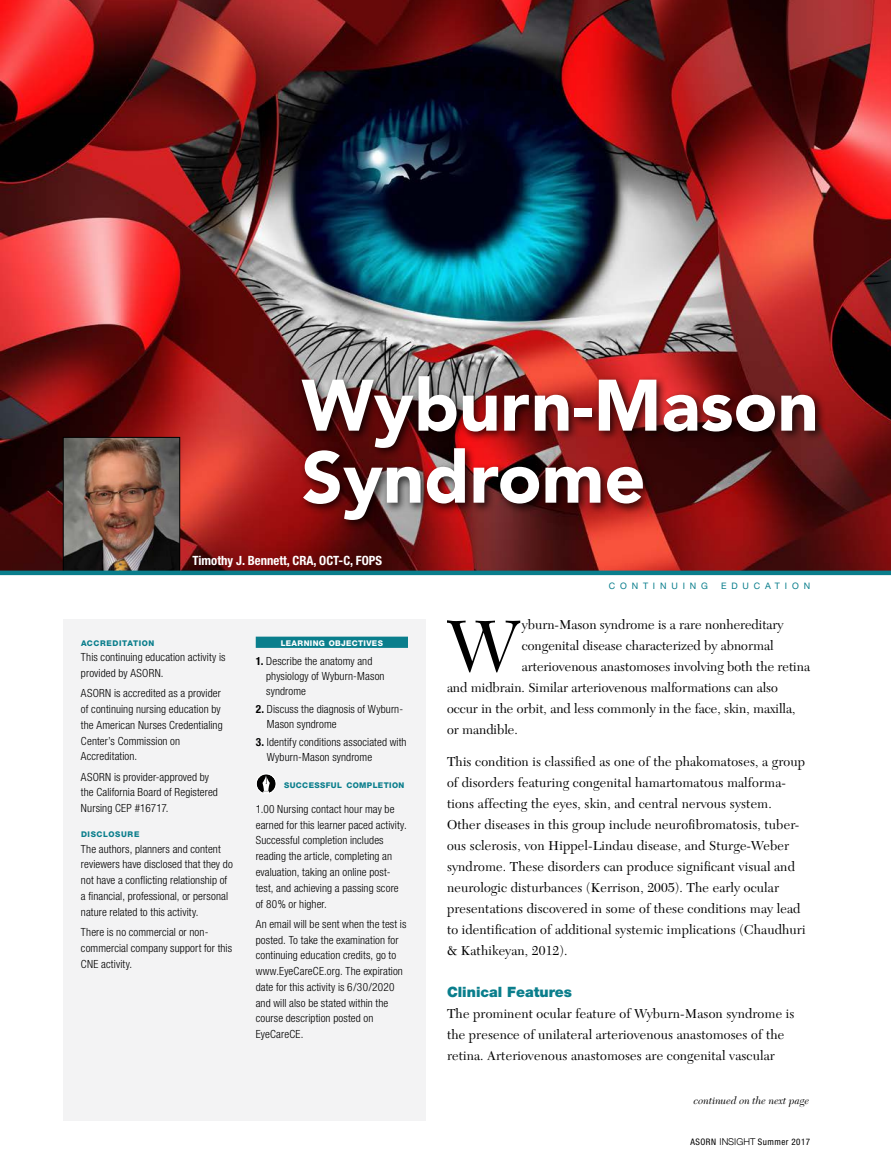
<style>
.page{position:relative;width:891px;height:1175px;background:#fff}
.page>*{position:absolute;margin:0;border:0;box-sizing:border-box;transform-origin:0 0}
.t1{font:76.2px "New Caledonia";color:#000}
.t2{font:900 72px/72px "Avenir";color:#fff}
.t3{font:900 14.25px "Helvetica Neue";color:#0a7e8c}
.t4{font:13.5px/21px "New Caledonia";letter-spacing:.01em;color:#000}
.t5{font:700 condensed 12.75px "Helvetica Neue";color:#fff}
.t6{font:300 condensed 11.25px/15.8px "Helvetica Neue";letter-spacing:.01em;color:#000}
.t7{font:italic 10.5px "New Caledonia";color:#000}
.t8{font:condensed 9px "Helvetica Neue";letter-spacing:.05em;color:#000}
.t9{font:8.85px "Helvetica Neue";letter-spacing:.545em;color:#0a7e8c}
.t10{font:800 7.8px "Helvetica Neue";letter-spacing:.05em;color:#0a7e8c}
.t11{font:800 7.8px "Helvetica Neue";letter-spacing:.045em;color:#fff}
.t12{font:800 7.8px "Helvetica Neue";letter-spacing:.075em;color:#0a7e8c}
.t13{font:800 7.8px "Helvetica Neue";letter-spacing:.08em;color:#0a7e8c}
.s1{font-weight:700}
.s2{font-weight:300;font-stretch:normal;font-size:9.45px}
</style>
<div class="page">
<img style="left:0;top:0;width:891px;height:570px">
<img style="left:65px;top:439px;width:113px;height:131px">
<div style="left:63px;top:437px;width:117px;height:137px;border:1px solid #000"></div>
<div style="left:0;top:570px;width:891px;height:5px;background:#0a7e8c"></div>
<div style="left:63px;top:619px;width:363px;height:501px;background:#f3f3f4"></div>
<div style="left:256px;top:636px;width:152px;height:12px;background:#0a7e8c"></div>
<svg style="left:256px;top:774px;width:20px;height:19px"></svg>
<svg style="left:262px;top:775px;width:8px;height:17px"></svg>
<div style="left:256px;top:773px;width:21px;height:21px;border:1px solid #fff;border-radius:50%"></div>
<div style="left:297px;top:371px;width:529px;height:160px;background:#000;opacity:.75"></div>
<h2 class="t2" style="left:302px;top:369px;width:519px">Wyburn-Mason<br>Syndrome</h2>
<p class="t5" style="left:193px;top:553px;width:191px">Timothy J. Bennett, CRA, OCT-C, FOPS</p>
<p class="t12" style="left:81px;top:638px;width:75px">ACCREDITATION</p>
<p class="t6" style="left:81px;top:649px;width:146px">This continuing education activity is provided by ASORN.</p>
<p class="t6" style="left:81px;top:685px;width:143px">ASORN is accredited as a provider of continuing nursing education by the American Nurses Credentialing<br>Center’s Commission on<br>Accreditation.</p>
<p class="t6" style="left:81px;top:768px;width:138px">ASORN is provider-approved by the California Board of Registered<br>Nursing CEP #16717.</p>
<p class="t13" style="left:81px;top:829px;width:60px">DISCLOSURE</p>
<p class="t6" style="left:81px;top:840px;width:153px">The authors, planners and content reviewers have disclosed that they do not have a conflicting relationship of a financial, professional, or personal nature related to this activity.</p>
<p class="t6" style="left:81px;top:924px;width:153px">There is no commercial or non&shy;commercial company support for this<br>CNE activity.</p>
<p class="t11" style="left:281px;top:638px;width:104px">LEARNING OBJECTIVES</p>
<p class="t6" style="left:266px;top:653px;width:120px;line-height:15px;text-indent:-10px"><span class="s1">1.</span> Describe the anatomy and physiology of Wyburn-Mason syndrome</p>
<p class="t6" style="left:267px;top:701px;width:138px;line-height:15px;text-indent:-11px"><span class="s1">2.</span> Discuss the diagnosis of Wyburn-<br>Mason syndrome</p>
<p class="t6" style="left:267px;top:734px;width:141px;line-height:15px;text-indent:-11px"><span class="s1">3.</span> Identify conditions associated with<br>Wyburn-Mason syndrome</p>
<p class="t10" style="left:284px;top:780px;width:122px">SUCCESSFUL COMPLETION</p>
<p class="t6" style="left:256px;top:801px;width:153px">1.00 Nursing contact hour may be earned for this learner paced activity.<br>Successful completion includes reading the article, completing an evaluation, taking an online post&shy;test, and achieving a passing score of 80% or higher.</p>
<p class="t6" style="left:256px;top:915px;width:152px">An email will be sent when the test is posted. To take the examination for continuing education credits, go to www.EyeCareCE.org. The expiration date for this activity is 6/30/2020 and will also be stated within the course description posted on<br>EyeCareCE.</p>
<p class="t9" style="left:609px;top:580px;width:101px">CONTINUING</p>
<p class="t9" style="left:721px;top:580px;width:91px">EDUCATION</p>
<h1 class="t1" style="left:448px;top:602px;width:73px">W</h1>
<p class="t4" style="left:522px;top:614px;width:263px">yburn-Mason syndrome is a rare nonhereditary</p>
<p class="t4" style="left:522px;top:635px;width:253px">congenital disease characterized by abnormal</p>
<p class="t4" style="left:522px;top:656px;width:290px">arteriovenous anastomoses involving both the retina</p>
<p class="t4" style="left:447px;top:677px;width:332px">and midbrain. Similar arteriovenous malformations can also</p>
<p class="t4" style="left:447px;top:698px;width:350px">occur in the orbit, and less commonly in the face, skin, maxilla,</p>
<p class="t4" style="left:447px;top:719px;width:72px">or mandible.</p>
<p class="t4" style="left:447px;top:751px;width:360px">This condition is classified as one of the phakomatoses, a group of disorders featuring congenital hamartomatous malforma&shy;tions affecting the eyes, skin, and central nervous system.<br>Other diseases in this group include neurofibromatosis, tuber&shy;ous sclerosis, von Hippel-Lindau disease, and Sturge-Weber syndrome. These disorders can produce significant visual and neurologic disturbances (Kerrison, 2005). The early ocular presentations discovered in some of these conditions may lead to identification of additional systemic implications (Chaudhuri &amp; Kathikeyan, 2012).</p>
<p class="t3" style="left:447px;top:983px;width:127px">Clinical Features</p>
<p class="t4" style="left:447px;top:1003px;width:349px">The prominent ocular feature of Wyburn-Mason syndrome is the presence of unilateral arteriovenous anastomoses of the retina. Arteriovenous anastomoses are congenital vascular</p>
<p class="t7" style="left:694px;top:1094px;width:117px">continued on the next page</p>
<p class="t8" style="left:691px;top:1136px;width:121px">ASORN <span class="s2">INSIGHT</span> Summer 2017</p>
</div>
